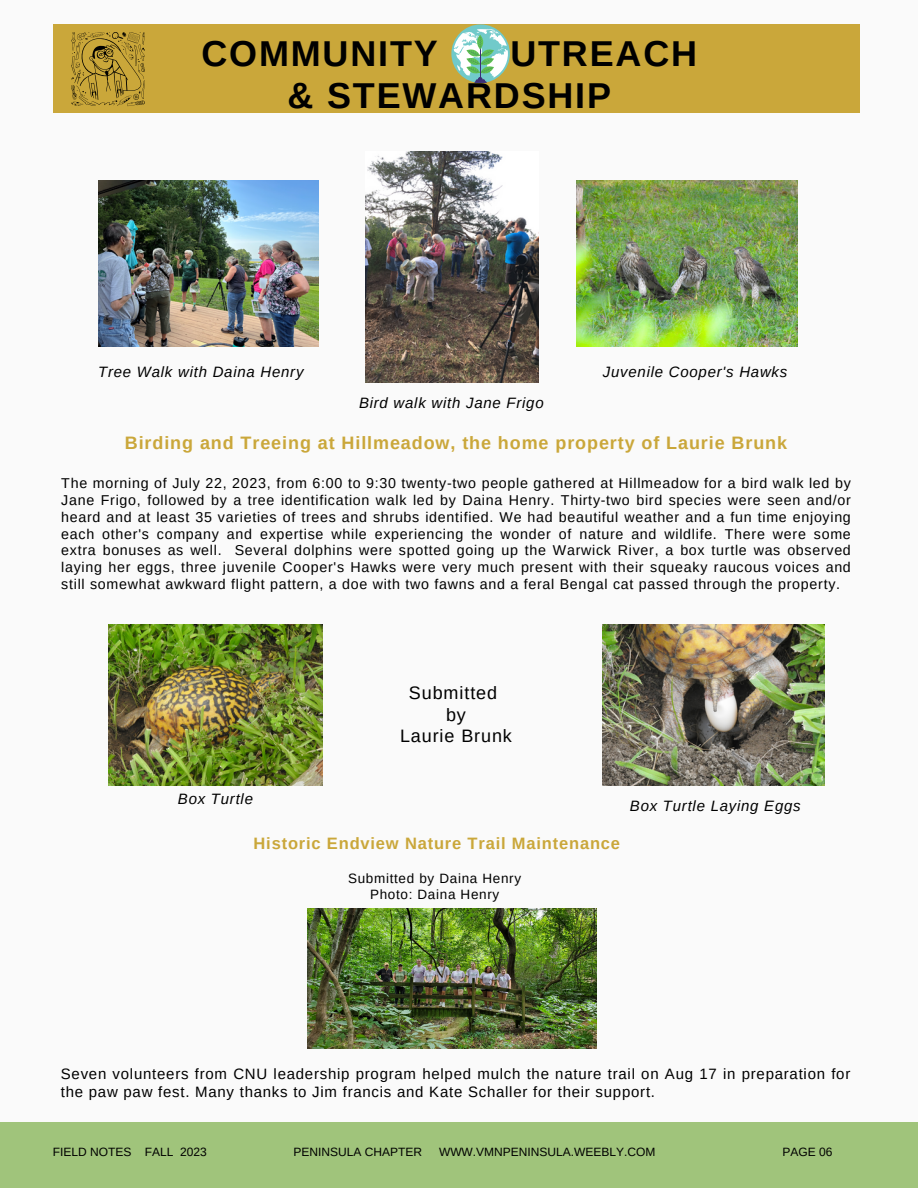
<style>
.page{position:relative;width:918px;height:1188px;background:#fafafa}
.page>*{position:absolute;margin:0;border:0;box-sizing:border-box;transform-origin:0 0}
.t1{font:700 36px "Arimo";letter-spacing:.05em;color:#000}
.t2{font:700 18px "Arimo";letter-spacing:.05em;color:#caa73a}
.t3{font:18px "Arimo";letter-spacing:.05em;color:#000}
.t4{font:700 16.5px "Arimo";letter-spacing:.05em;color:#caa73a}
.t5{font:15px/18px "Arimo";letter-spacing:.05em;color:#000}
.t6{font:italic 15px "Arimo";letter-spacing:.05em;color:#000}
.t7{font:14.25px/16.8px "Arimo";letter-spacing:.05em;color:#000;text-align:justify}
.t8{font:13.5px "Arimo";letter-spacing:.05em;color:#000}
.t9{font:12px "Arimo";color:#000}
</style>
<div class="page">
<div style="left:53px;top:24px;width:806px;height:89px;background:#caa73a"></div>
<div style="left:0;top:1123px;width:918px;height:65px;background:#a0c47b"></div>
<img style="left:365px;top:152px;width:173px;height:230px">
<img style="left:99px;top:181px;width:219px;height:165px">
<img style="left:577px;top:181px;width:220px;height:165px">
<img style="left:603px;top:625px;width:221px;height:160px">
<img style="left:108px;top:625px;width:215px;height:160px">
<img style="left:307px;top:909px;width:289px;height:139px">
<svg style="left:71px;top:32px;width:74px;height:74px"></svg>
<svg style="left:451px;top:24px;width:59px;height:59px"></svg>
<svg style="left:454px;top:29px;width:54px;height:54px"></svg>
<p class="t1" style="left:202px;top:33px;width:238px">COMMUNITY</p>
<p class="t1" style="left:510px;top:33px;width:188px">UTREACH</p>
<p class="t1" style="left:288px;top:76px;width:325px">&amp; STEWARDSHIP</p>
<p class="t6" style="left:98px;top:364px;width:207px">Tree Walk with Daina Henry</p>
<p class="t6" style="left:603px;top:364px;width:186px">Juvenile Cooper's Hawks</p>
<p class="t6" style="left:359px;top:395px;width:186px">Bird walk with Jane Frigo</p>
<p class="t2" style="left:125px;top:432px;width:664px">Birding and Treeing at Hillmeadow, the home property of Laurie Brunk</p>
<p class="t7" style="left:61px;top:475px;width:791px">The morning of July 22, 2023, from 6:00 to 9:30 twenty-two people gathered at Hillmeadow for a bird walk led by Jane Frigo, followed by a tree identification walk led by Daina Henry. Thirty-two bird species were seen and/or heard and at least 35 varieties of trees and shrubs identified. We had beautiful weather and a fun time enjoying each other's company and expertise while experiencing the wonder of nature and wildlife. There were some extra bonuses as well. Several dolphins were spotted going up the Warwick River, a box turtle was observed laying her eggs, three juvenile Cooper's Hawks were very much present with their squeaky raucous voices and still somewhat awkward flight pattern, a doe with two fawns and a feral Bengal cat passed through the property.</p>
<p class="t3" style="left:409px;top:683px;width:90px">Submitted</p>
<p class="t3" style="left:446px;top:705px;width:21px">by</p>
<p class="t3" style="left:400px;top:726px;width:113px">Laurie Brunk</p>
<p class="t6" style="left:178px;top:790px;width:77px">Box Turtle</p>
<p class="t4" style="left:254px;top:834px;width:368px">Historic Endview Nature Trail Maintenance</p>
<p class="t8" style="left:348px;top:871px;width:175px">Submitted by Daina Henry</p>
<p class="t8" style="left:370px;top:887px;width:131px">Photo: Daina Henry</p>
<p class="t6" style="left:630px;top:798px;width:172px">Box Turtle Laying Eggs</p>
<p class="t5" style="left:61px;top:1065px;width:791px">Seven volunteers from CNU leadership program helped mulch the nature trail on Aug 17 in preparation for the paw paw fest. Many thanks to Jim francis and Kate Schaller for their support.</p>
<p class="t9" style="left:53px;top:1145px;width:156px">FIELD NOTES FALL 2023</p>
<p class="t9" style="left:294px;top:1145px;width:130px">PENINSULA CHAPTER</p>
<p class="t9" style="left:439px;top:1145px;width:218px">WWW.VMNPENINSULA.WEEBLY.COM</p>
<p class="t9" style="left:782px;top:1145px;width:51px">PAGE 06</p>
</div>
